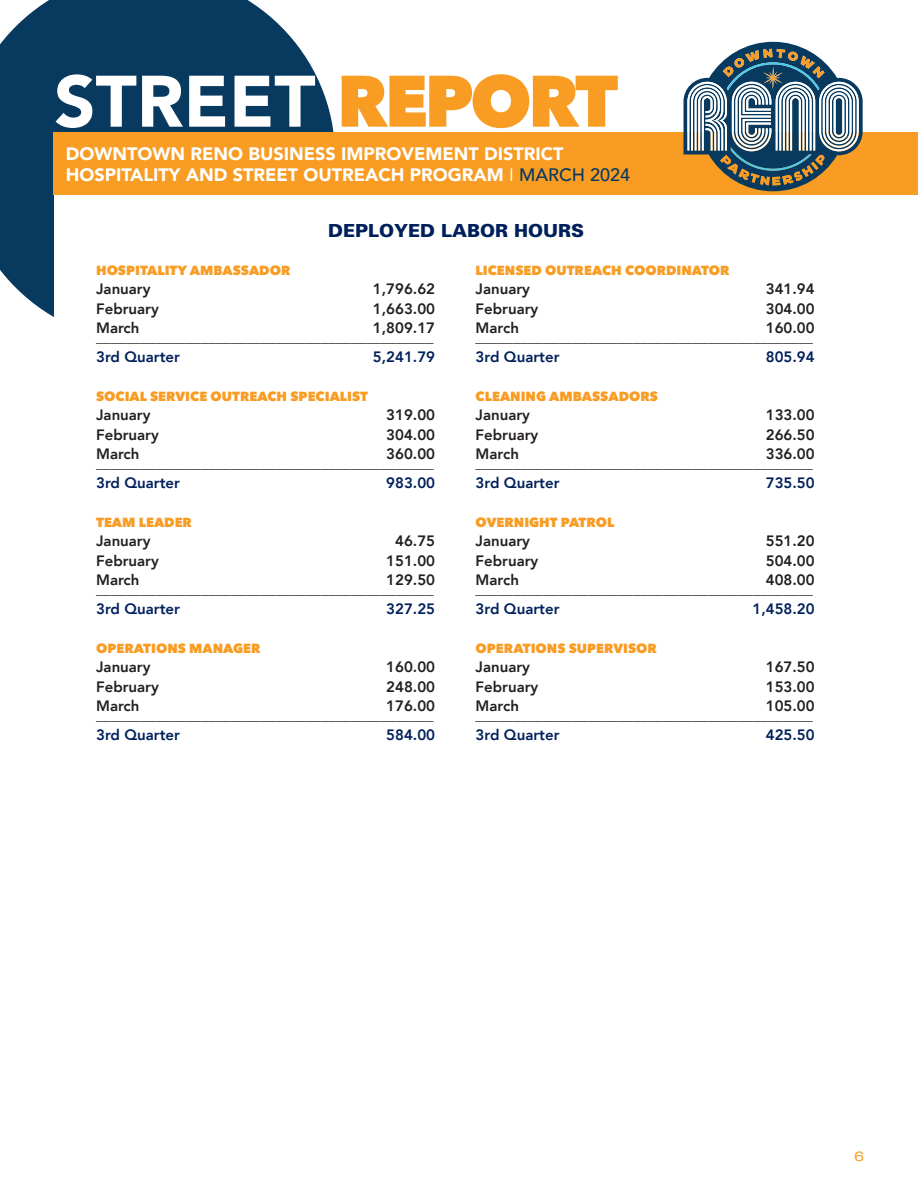
<style>
.page{position:relative;width:918px;height:1188px;background:#fff}
.page>*{position:absolute;margin:0;border:0;box-sizing:border-box;transform-origin:0 0}
.t1{font:900 72px "Avenir";color:#fff}
.t2{font:900 18px "Avenir";color:#fff}
.t3{font:900 18px "Univers";color:#00205b}
.t4{font:800 15px "Avenir";color:#231f20}
.t5{font:800 15px "Avenir";color:#00205b}
.t6{font:expanded 13.5px "Univers";color:#f89c23}
.t7{font:800 13.2px "Avenir Next";color:#f89c23}
.s1{font-family:"Avenir Next";font-weight:800;color:#f89c23}
.s2{font-weight:400}
.s3{font-weight:500;color:#083a5f}
</style>
<div class="page">
<svg style="left:0;top:0;width:335px;height:317px;background:#255070"></svg>
<div style="left:54px;top:134px;width:343px;height:212px;background:#fff"></div>
<div style="left:54px;top:133px;width:864px;height:62px;background:#f89c23"></div>
<svg style="left:684px;top:42px;width:179px;height:149px"></svg>
<p class="t1" style="left:54px;top:40px;width:566px">STREET <span class="s1">REPORT</span></p>
<p class="t2" style="left:66px;top:138px;width:499px">DOWNTOWN RENO BUSINESS IMPROVEMENT DISTRICT</p>
<p class="t2" style="left:66px;top:160px;width:566px">HOSPITALITY AND STREET OUTREACH PROGRAM <span class="s2">I</span> <span class="s3">MARCH 2024</span></p>
<p class="t3" style="left:328px;top:219px;width:257px">DEPLOYED LABOR HOURS</p>
<p class="t7" style="left:96px;top:262px;width:196px">HOSPITALITY AMBASSADOR</p>
<p class="t4" style="left:96px;top:277px;width:56px">January</p>
<p class="t4" style="left:373px;top:277px;width:64px">1,796.62</p>
<p class="t4" style="left:96px;top:297px;width:64px">February</p>
<p class="t4" style="left:373px;top:297px;width:64px">1,663.00</p>
<p class="t4" style="left:96px;top:316px;width:45px">March</p>
<p class="t4" style="left:373px;top:316px;width:64px">1,809.17</p>
<p class="t4" style="left:96px;top:325px;width:339px">_____________________________________________</p>
<p class="t5" style="left:96px;top:345px;width:85px">3rd Quarter</p>
<p class="t5" style="left:373px;top:345px;width:64px">5,241.79</p>
<p class="t7" style="left:96px;top:388px;width:273px">SOCIAL SERVICE OUTREACH SPECIALIST</p>
<p class="t4" style="left:96px;top:403px;width:56px">January</p>
<p class="t4" style="left:386px;top:403px;width:50px">319.00</p>
<p class="t4" style="left:96px;top:423px;width:64px">February</p>
<p class="t4" style="left:386px;top:423px;width:50px">304.00</p>
<p class="t4" style="left:96px;top:442px;width:45px">March</p>
<p class="t4" style="left:386px;top:442px;width:50px">360.00</p>
<p class="t4" style="left:96px;top:451px;width:339px">_____________________________________________</p>
<p class="t5" style="left:96px;top:471px;width:85px">3rd Quarter</p>
<p class="t5" style="left:386px;top:471px;width:50px">983.00</p>
<p class="t7" style="left:96px;top:514px;width:97px">TEAM LEADER</p>
<p class="t4" style="left:96px;top:529px;width:56px">January</p>
<p class="t4" style="left:395px;top:529px;width:41px">46.75</p>
<p class="t4" style="left:96px;top:549px;width:64px">February</p>
<p class="t4" style="left:386px;top:549px;width:50px">151.00</p>
<p class="t4" style="left:96px;top:568px;width:45px">March</p>
<p class="t4" style="left:386px;top:568px;width:50px">129.50</p>
<p class="t4" style="left:96px;top:577px;width:339px">_____________________________________________</p>
<p class="t5" style="left:96px;top:597px;width:85px">3rd Quarter</p>
<p class="t5" style="left:386px;top:597px;width:50px">327.25</p>
<p class="t7" style="left:96px;top:640px;width:166px">OPERATIONS MANAGER</p>
<p class="t4" style="left:96px;top:655px;width:56px">January</p>
<p class="t4" style="left:386px;top:655px;width:50px">160.00</p>
<p class="t4" style="left:96px;top:675px;width:64px">February</p>
<p class="t4" style="left:386px;top:675px;width:50px">248.00</p>
<p class="t4" style="left:96px;top:694px;width:45px">March</p>
<p class="t4" style="left:386px;top:694px;width:50px">176.00</p>
<p class="t4" style="left:96px;top:703px;width:339px">_____________________________________________</p>
<p class="t5" style="left:96px;top:723px;width:85px">3rd Quarter</p>
<p class="t5" style="left:386px;top:723px;width:50px">584.00</p>
<p class="t7" style="left:476px;top:262px;width:255px">LICENSED OUTREACH COORDINATOR</p>
<p class="t4" style="left:476px;top:277px;width:56px">January</p>
<p class="t4" style="left:766px;top:277px;width:50px">341.94</p>
<p class="t4" style="left:476px;top:297px;width:64px">February</p>
<p class="t4" style="left:766px;top:297px;width:50px">304.00</p>
<p class="t4" style="left:476px;top:316px;width:45px">March</p>
<p class="t4" style="left:766px;top:316px;width:50px">160.00</p>
<p class="t4" style="left:476px;top:325px;width:339px">_____________________________________________</p>
<p class="t5" style="left:476px;top:345px;width:85px">3rd Quarter</p>
<p class="t5" style="left:766px;top:345px;width:50px">805.94</p>
<p class="t7" style="left:476px;top:388px;width:184px">CLEANING AMBASSADORS</p>
<p class="t4" style="left:476px;top:403px;width:56px">January</p>
<p class="t4" style="left:766px;top:403px;width:50px">133.00</p>
<p class="t4" style="left:476px;top:423px;width:64px">February</p>
<p class="t4" style="left:766px;top:423px;width:50px">266.50</p>
<p class="t4" style="left:476px;top:442px;width:45px">March</p>
<p class="t4" style="left:766px;top:442px;width:50px">336.00</p>
<p class="t4" style="left:476px;top:451px;width:339px">_____________________________________________</p>
<p class="t5" style="left:476px;top:471px;width:85px">3rd Quarter</p>
<p class="t5" style="left:766px;top:471px;width:50px">735.50</p>
<p class="t7" style="left:476px;top:514px;width:140px">OVERNIGHT PATROL</p>
<p class="t4" style="left:476px;top:529px;width:56px">January</p>
<p class="t4" style="left:766px;top:529px;width:50px">551.20</p>
<p class="t4" style="left:476px;top:549px;width:64px">February</p>
<p class="t4" style="left:766px;top:549px;width:50px">504.00</p>
<p class="t4" style="left:476px;top:568px;width:45px">March</p>
<p class="t4" style="left:766px;top:568px;width:50px">408.00</p>
<p class="t4" style="left:476px;top:577px;width:339px">_____________________________________________</p>
<p class="t5" style="left:476px;top:597px;width:85px">3rd Quarter</p>
<p class="t5" style="left:752px;top:597px;width:64px">1,458.20</p>
<p class="t7" style="left:476px;top:640px;width:183px">OPERATIONS SUPERVISOR</p>
<p class="t4" style="left:476px;top:655px;width:56px">January</p>
<p class="t4" style="left:766px;top:655px;width:50px">167.50</p>
<p class="t4" style="left:476px;top:675px;width:64px">February</p>
<p class="t4" style="left:766px;top:675px;width:50px">153.00</p>
<p class="t4" style="left:476px;top:694px;width:45px">March</p>
<p class="t4" style="left:766px;top:694px;width:50px">105.00</p>
<p class="t4" style="left:476px;top:703px;width:339px">_____________________________________________</p>
<p class="t5" style="left:476px;top:723px;width:85px">3rd Quarter</p>
<p class="t5" style="left:766px;top:723px;width:50px">425.50</p>
<p class="t6" style="left:854px;top:1149px;width:11px">6</p>
</div>
